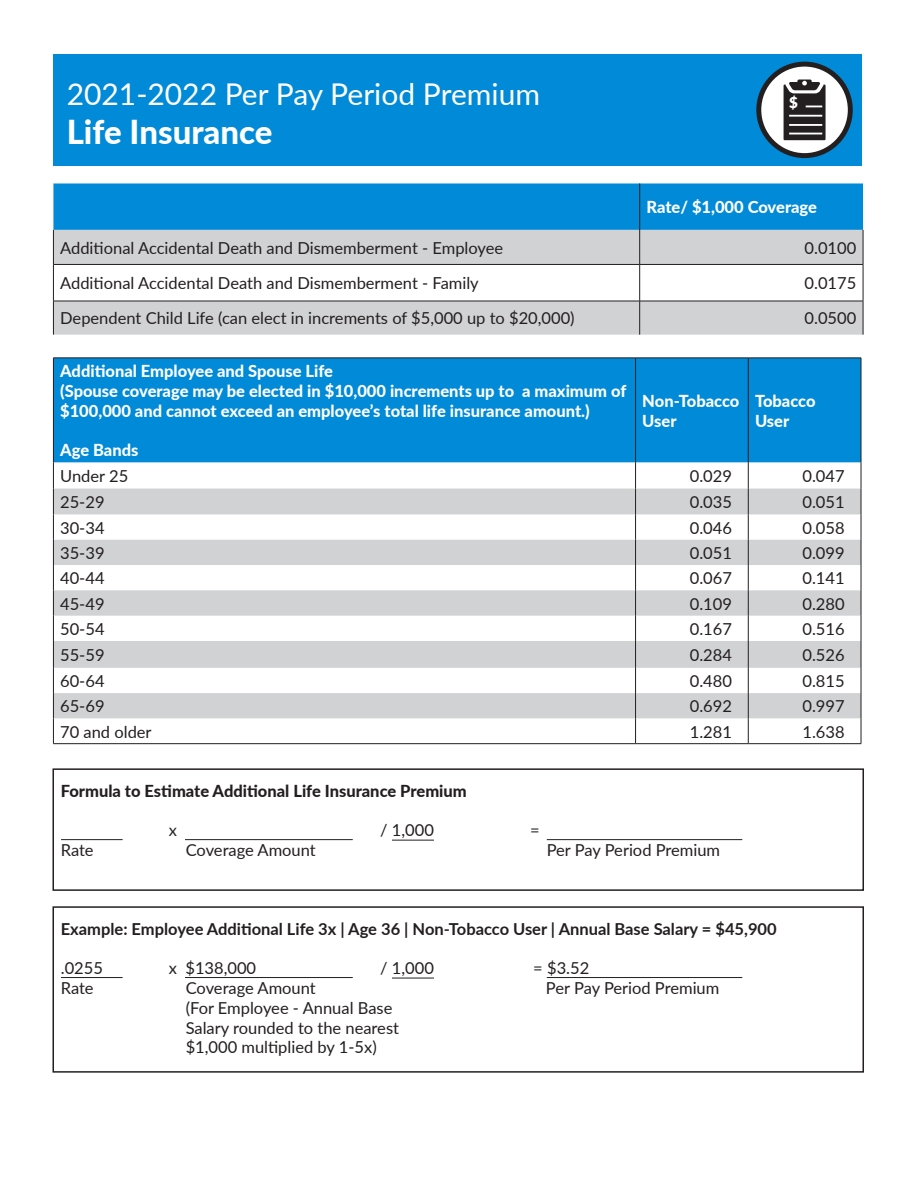
<style>
.page{position:relative;width:918px;height:1188px;background:#fff}
.page>*{position:absolute;margin:0;border:0;box-sizing:border-box;transform-origin:0 0}
.SH_FOR_TOC{font:800 33px "Lato";color:#fff}
.t1{font:30px "Lato";color:#fff}
.Subheader{font:16.5px "Lato";color:#231f20}
.t2{font:800 16.5px/19.8px "Lato";color:#fff}
.Subheader-2{font:700 16.5px "Lato";color:#231f20}
.Subheader-3{font:800 16.5px "Lato";color:#231f20}
.t3{font:900 15.15px "Lato";color:#fff}
</style>
<div class="page">
<div style="left:52px;top:768px;width:812px;height:123px;border:2px solid #231f20"></div>
<div style="left:53px;top:54px;width:809px;height:112px;background:#008ad8"></div>
<svg style="left:759px;top:64px;width:91px;height:92px;background:#e3e3e3"></svg>
<div style="left:756px;top:62px;width:97px;height:96px;border:5px solid #231f20;border-radius:50%"></div>
<svg style="left:784px;top:80px;width:42px;height:60px;background:#4d494a"></svg>
<div style="left:53px;top:183px;width:810px;height:47px;background:#008ad8"></div>
<svg style="left:54px;top:230px;width:809px;height:105px;fill:#d1d2d4"></svg>
<hr style="left:639px;top:183px;width:1px;height:47px;background:#231f20">
<hr style="left:53px;top:230px;width:1px;height:34px;background:#231f20">
<hr style="left:639px;top:230px;width:1px;height:34px;background:#231f20">
<hr style="left:863px;top:230px;width:1px;height:34px;background:#231f20">
<hr style="left:53px;top:264px;width:587px;height:1px;background:#231f20">
<hr style="left:53px;top:265px;width:1px;height:36px;background:#231f20">
<hr style="left:640px;top:264px;width:223px;height:1px;background:#231f20">
<hr style="left:639px;top:265px;width:1px;height:36px;background:#231f20">
<hr style="left:863px;top:265px;width:1px;height:36px;background:#231f20">
<hr style="left:53px;top:301px;width:587px;height:1px;background:#231f20">
<hr style="left:53px;top:301px;width:1px;height:34px;background:#231f20">
<hr style="left:640px;top:301px;width:223px;height:1px;background:#231f20">
<hr style="left:639px;top:301px;width:1px;height:34px;background:#231f20">
<hr style="left:863px;top:301px;width:1px;height:34px;background:#231f20">
<div style="left:54px;top:359px;width:807px;height:103px;background:#008ad8"></div>
<svg style="left:54px;top:489px;width:807px;height:229px;fill:#d1d2d4"></svg>
<hr style="left:635px;top:358px;width:1px;height:104px;background:#231f20">
<hr style="left:748px;top:358px;width:1px;height:104px;background:#231f20">
<svg style="left:635px;top:462px;width:1px;height:281px"></svg>
<svg style="left:748px;top:462px;width:1px;height:281px"></svg>
<hr style="left:53px;top:358px;width:583px;height:1px;background:#231f20">
<hr style="left:53px;top:358px;width:1px;height:104px;background:#231f20">
<hr style="left:636px;top:358px;width:112px;height:1px;background:#231f20">
<hr style="left:748px;top:358px;width:113px;height:1px;background:#231f20">
<hr style="left:861px;top:358px;width:1px;height:104px;background:#231f20">
<svg style="left:53px;top:462px;width:1px;height:281px"></svg>
<svg style="left:861px;top:462px;width:1px;height:281px"></svg>
<hr style="left:53px;top:743px;width:583px;height:1px;background:#231f20">
<hr style="left:636px;top:743px;width:112px;height:1px;background:#231f20">
<hr style="left:748px;top:743px;width:113px;height:1px;background:#231f20">
<hr style="left:392px;top:840px;width:42px;height:1px;background:#231f20">
<hr style="left:61px;top:839px;width:62px;height:1px;background:#231f20">
<hr style="left:185px;top:839px;width:168px;height:1px;background:#231f20">
<hr style="left:547px;top:839px;width:195px;height:1px;background:#231f20">
<div style="left:52px;top:906px;width:812px;height:167px;border:2px solid #231f20"></div>
<hr style="left:392px;top:978px;width:42px;height:1px;background:#231f20">
<hr style="left:61px;top:977px;width:62px;height:1px;background:#231f20">
<hr style="left:185px;top:977px;width:168px;height:1px;background:#231f20">
<hr style="left:547px;top:977px;width:195px;height:1px;background:#231f20">
<p class="t1" style="left:67px;top:72px;width:475px">2021-2022 Per Pay Period Premium</p>
<p class="SH_FOR_TOC" style="left:67px;top:108px;width:207px">Life Insurance</p>
<p class="t3" style="left:789px;top:91px;width:10px">$</p>
<p class="t2" style="left:646px;top:197px;width:172px">Rate/ $1,000 Coverage</p>
<p class="Subheader" style="left:60px;top:236px;width:445px">Additional Accidental Death and Dismemberment - Employee</p>
<p class="Subheader" style="left:805px;top:236px;width:53px">0.0100</p>
<p class="Subheader" style="left:60px;top:272px;width:420px">Additional Accidental Death and Dismemberment - Family</p>
<p class="Subheader" style="left:805px;top:272px;width:53px">0.0175</p>
<p class="Subheader" style="left:60px;top:307px;width:516px">Dependent Child Life (can elect in increments of $5,000 up to $20,000)</p>
<p class="Subheader" style="left:805px;top:307px;width:53px">0.0500</p>
<p class="t2" style="left:60px;top:361px;width:568px">Additional Employee and Spouse Life<br>(Spouse coverage may be elected in $10,000 increments up to a maximum of $100,000 and cannot exceed an employee’s total life insurance amount.)</p>
<p class="t2" style="left:60px;top:440px;width:80px">Age Bands</p>
<p class="t2" style="left:642px;top:390px;width:99px">Non-Tobacco<br>User</p>
<p class="t2" style="left:755px;top:390px;width:62px">Tobacco<br>User</p>
<p class="Subheader" style="left:60px;top:464px;width:70px">Under 25</p>
<p class="Subheader" style="left:690px;top:464px;width:44px">0.029</p>
<p class="Subheader" style="left:803px;top:464px;width:44px">0.047</p>
<p class="Subheader" style="left:60px;top:490px;width:46px">25-29</p>
<p class="Subheader" style="left:690px;top:490px;width:44px">0.035</p>
<p class="Subheader" style="left:803px;top:490px;width:44px">0.051</p>
<p class="Subheader" style="left:60px;top:516px;width:46px">30-34</p>
<p class="Subheader" style="left:690px;top:516px;width:44px">0.046</p>
<p class="Subheader" style="left:803px;top:516px;width:44px">0.058</p>
<p class="Subheader" style="left:60px;top:541px;width:46px">35-39</p>
<p class="Subheader" style="left:690px;top:541px;width:44px">0.051</p>
<p class="Subheader" style="left:803px;top:541px;width:44px">0.099</p>
<p class="Subheader" style="left:60px;top:567px;width:46px">40-44</p>
<p class="Subheader" style="left:690px;top:567px;width:44px">0.067</p>
<p class="Subheader" style="left:803px;top:567px;width:44px">0.141</p>
<p class="Subheader" style="left:60px;top:592px;width:46px">45-49</p>
<p class="Subheader" style="left:690px;top:592px;width:44px">0.109</p>
<p class="Subheader" style="left:803px;top:592px;width:44px">0.280</p>
<p class="Subheader" style="left:60px;top:617px;width:46px">50-54</p>
<p class="Subheader" style="left:690px;top:617px;width:44px">0.167</p>
<p class="Subheader" style="left:803px;top:617px;width:44px">0.516</p>
<p class="Subheader" style="left:60px;top:643px;width:46px">55-59</p>
<p class="Subheader" style="left:690px;top:643px;width:44px">0.284</p>
<p class="Subheader" style="left:803px;top:643px;width:44px">0.526</p>
<p class="Subheader" style="left:60px;top:669px;width:46px">60-64</p>
<p class="Subheader" style="left:690px;top:669px;width:44px">0.480</p>
<p class="Subheader" style="left:803px;top:669px;width:44px">0.815</p>
<p class="Subheader" style="left:60px;top:695px;width:46px">65-69</p>
<p class="Subheader" style="left:690px;top:695px;width:44px">0.692</p>
<p class="Subheader" style="left:803px;top:695px;width:44px">0.997</p>
<p class="Subheader" style="left:60px;top:720px;width:93px">70 and older</p>
<p class="Subheader" style="left:690px;top:720px;width:44px">1.281</p>
<p class="Subheader" style="left:803px;top:720px;width:44px">1.638</p>
<p class="Subheader-3" style="left:61px;top:778px;width:408px">Formula to Estimate Additional Life Insurance Premium</p>
<p class="Subheader" style="left:169px;top:818px;width:10px">x</p>
<p class="Subheader" style="left:380px;top:818px;width:55px">/ 1,000</p>
<p class="Subheader" style="left:530px;top:818px;width:11px">=</p>
<p class="Subheader" style="left:61px;top:838px;width:34px">Rate</p>
<p class="Subheader" style="left:186px;top:838px;width:132px">Coverage Amount</p>
<p class="Subheader" style="left:547px;top:838px;width:175px">Per Pay Period Premium</p>
<p class="Subheader-2" style="left:61px;top:916px;width:717px">Example: Employee Additional Life 3x | Age 36 | Non-Tobacco User | Annual Base Salary = $45,900</p>
<p class="Subheader" style="left:61px;top:956px;width:44px">.0255</p>
<p class="Subheader" style="left:169px;top:956px;width:89px">x $138,000</p>
<p class="Subheader" style="left:380px;top:956px;width:55px">/ 1,000</p>
<p class="Subheader" style="left:533px;top:956px;width:57px">= $3.52</p>
<p class="Subheader" style="left:61px;top:976px;width:34px">Rate</p>
<p class="Subheader" style="left:186px;top:976px;width:132px">Coverage Amount</p>
<p class="Subheader" style="left:546px;top:976px;width:175px">Per Pay Period Premium</p>
<p class="Subheader" style="left:186px;top:996px;width:208px">(For Employee - Annual Base</p>
<p class="Subheader" style="left:186px;top:1016px;width:215px">Salary rounded to the nearest</p>
<p class="Subheader" style="left:186px;top:1036px;width:193px">$1,000 multiplied by 1-5x)</p>
</div>
